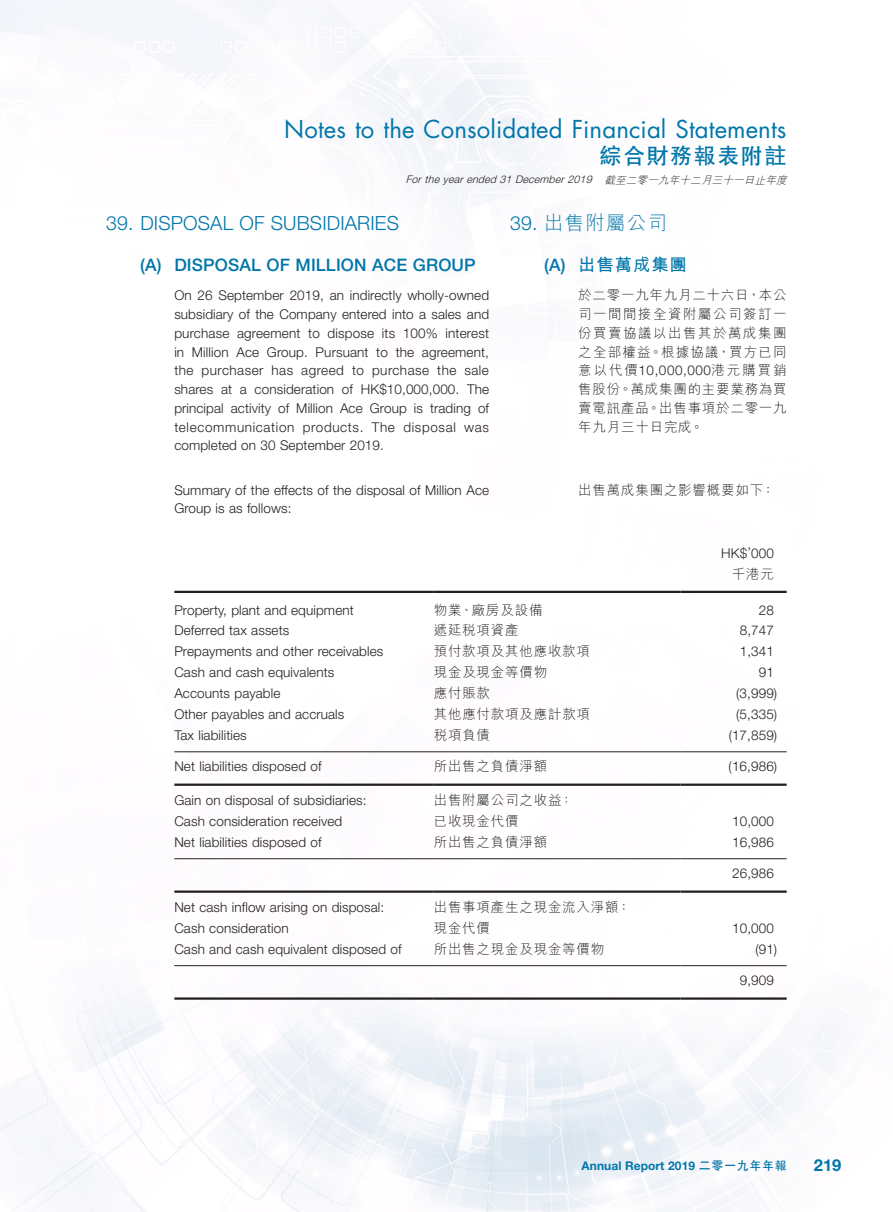
<style>
.page{position:relative;width:893px;height:1212px;background:#fff}
.page>*{position:absolute;margin:0;border:0;box-sizing:border-box;transform-origin:0 0}
.t1{font:24px "Futura Std";letter-spacing:.005em;color:#0076a9}
.t2{font:700 22.5px "C Hei 2 HK";letter-spacing:.045em;color:#0076a9}
.t3{font:300 19.5px "Helvetica Neue LT Std";letter-spacing:.01em;color:#0076a9}
.t4{font:300 19.5px "M Hei HK";letter-spacing:.06em;color:#0076a9}
.t5{font:500 17.25px "Helvetica Neue LT Std";letter-spacing:.01em;color:#0076a9}
.t6{font:700 17.25px "M Hei HK";letter-spacing:.06em;color:#0076a9}
.t7{font:700 16.5px "Helvetica Neue LT Std";color:#0076a9}
.t8{font:300 13.5px/18.8px "Helvetica Neue LT Std";letter-spacing:.01em;color:#231f20;text-align:justify}
.t9{font:300 13.5px/18.8px "M Hei HK";letter-spacing:.06em;color:#231f20;text-align:justify}
.t10{font:700 12px "Helvetica Neue LT Std";letter-spacing:.005em;color:#0076a9}
.t11{font:italic 300 10.5px "Helvetica Neue LT Std";color:#231f20}
.s1{font-family:"M Hei HK"}
.s2{font-family:"Helvetica Neue LT Std"}
.s3{font-family:"Helvetica Neue LT Std";font-weight:500}
.s4{font-family:"C Hei 2 HK"}
</style>
<div class="page">
<img style="left:0;top:0;width:836px;height:1212px">
<hr style="left:174px;top:591px;width:260px;height:2px;background:#231f20">
<hr style="left:434px;top:591px;width:246px;height:2px;background:#231f20">
<hr style="left:680px;top:591px;width:107px;height:2px;background:#231f20">
<hr style="left:174px;top:751px;width:260px;height:1px;background:#231f20">
<hr style="left:434px;top:751px;width:246px;height:1px;background:#231f20">
<hr style="left:680px;top:751px;width:107px;height:1px;background:#231f20">
<hr style="left:174px;top:783px;width:260px;height:3px;background:#231f20">
<hr style="left:434px;top:783px;width:246px;height:3px;background:#231f20">
<hr style="left:680px;top:783px;width:107px;height:3px;background:#231f20">
<hr style="left:174px;top:858px;width:260px;height:1px;background:#231f20">
<hr style="left:434px;top:858px;width:246px;height:1px;background:#231f20">
<hr style="left:680px;top:858px;width:107px;height:1px;background:#231f20">
<hr style="left:174px;top:890px;width:260px;height:3px;background:#231f20">
<hr style="left:434px;top:890px;width:246px;height:3px;background:#231f20">
<hr style="left:680px;top:890px;width:107px;height:3px;background:#231f20">
<hr style="left:174px;top:965px;width:260px;height:1px;background:#231f20">
<hr style="left:434px;top:965px;width:246px;height:1px;background:#231f20">
<hr style="left:680px;top:965px;width:107px;height:1px;background:#231f20">
<hr style="left:174px;top:997px;width:260px;height:3px;background:#231f20">
<hr style="left:434px;top:997px;width:246px;height:3px;background:#231f20">
<hr style="left:680px;top:997px;width:107px;height:3px;background:#231f20">
<h1 class="t1" style="left:284px;top:114px;width:504px">Notes to the Consolidated Financial Statements</h1>
<h2 class="t2" style="left:599px;top:144px;width:189px">綜合財務報表附註</h2>
<p class="t11" style="left:406px;top:173px;width:385px">Fortheyearended 31 December2019 <span class="s1">截至二零一九年十二月三十一日止年度</span></p>
<h3 class="t3" style="left:106px;top:211px;width:294px">39. DISPOSAL OF SUBSIDIARIES</h3>
<p class="t5" style="left:140px;top:254px;width:337px">(A) DISPOSAL OF MILLION ACE GROUP</p>
<p class="t8" style="left:174px;top:286px;width:316px">On 26 September 2019, an indirectly wholly-owned subsidiary of the Company entered into a sales and purchase agreement to dispose its 100% interest in Million Ace Group. Pursuant to the agreement, the purchaser has agreed to purchase the sale shares at a consideration of HK$10,000,000. The principal activity of Million Ace Group is trading of telecommunication products. The disposal was completed on 30 September 2019.</p>
<p class="t8" style="left:174px;top:480px;width:316px">Summary of the effects of the disposal of Million Ace<br>Group is as follows:</p>
<h3 class="t4" style="left:510px;top:213px;width:158px"><span class="s2">39.</span> 出售附屬公司</h3>
<p class="t6" style="left:544px;top:252px;width:144px"><span class="s3">(A)</span> 出售萬成集團</p>
<p class="t9" style="left:578px;top:286px;width:210px">於二零一九年九月二十六日，本公司一間間接全資附屬公司簽訂一份買賣協議以出售其於萬成集團之全部權益。根據協議，買方已同</p>
<p class="t8" style="left:578px;top:361px;width:210px"><span class="s1">意以代價</span>10,000,000<span class="s1">港元購買銷</span></p>
<p class="t9" style="left:578px;top:380px;width:210px">售股份。萬成集團的主要業務為買賣電訊產品。出售事項於二零一九年九月三十日完成。</p>
<p class="t9" style="left:578px;top:480px;width:198px">出售萬成集團之影響概要如下：</p>
<p class="t8" style="left:721px;top:543px;width:54px">HK$’000</p>
<p class="t9" style="left:732px;top:564px;width:44px">千港元</p>
<p class="t8" style="left:174px;top:600px;width:181px">Property, plant and equipment</p>
<p class="t9" style="left:434px;top:600px;width:110px">物業、廠房及設備</p>
<p class="t8" style="left:759px;top:600px;width:17px">28</p>
<p class="t8" style="left:174px;top:621px;width:116px">Deferred tax assets</p>
<p class="t9" style="left:434px;top:621px;width:86px">遞延稅項資產</p>
<p class="t8" style="left:740px;top:621px;width:36px">8,747</p>
<p class="t8" style="left:174px;top:642px;width:210px">Prepayments and other receivables</p>
<p class="t9" style="left:434px;top:642px;width:158px">預付款項及其他應收款項</p>
<p class="t8" style="left:740px;top:642px;width:36px">1,341</p>
<p class="t8" style="left:174px;top:663px;width:162px">Cash and cash equivalents</p>
<p class="t9" style="left:434px;top:663px;width:115px">現金及現金等價物</p>
<p class="t8" style="left:759px;top:663px;width:17px">91</p>
<p class="t8" style="left:174px;top:683px;width:108px">Accounts payable</p>
<p class="t9" style="left:434px;top:683px;width:58px">應付賬款</p>
<p class="t8" style="left:736px;top:683px;width:42px">(3,999)</p>
<p class="t8" style="left:174px;top:704px;width:171px">Other payables and accruals</p>
<p class="t9" style="left:434px;top:704px;width:158px">其他應付款項及應計款項</p>
<p class="t8" style="left:736px;top:704px;width:42px">(5,335)</p>
<p class="t8" style="left:174px;top:725px;width:74px">Tax liabilities</p>
<p class="t9" style="left:434px;top:725px;width:58px">稅項負債</p>
<p class="t8" style="left:729px;top:725px;width:50px">(17,859)</p>
<p class="t8" style="left:174px;top:757px;width:149px">Net liabilities disposed of</p>
<p class="t9" style="left:434px;top:757px;width:115px">所出售之負債淨額</p>
<p class="t8" style="left:729px;top:757px;width:50px">(16,986)</p>
<p class="t8" style="left:174px;top:790px;width:194px">Gain on disposal of subsidiaries:</p>
<p class="t9" style="left:434px;top:790px;width:141px">出售附屬公司之收益：</p>
<p class="t8" style="left:174px;top:811px;width:169px">Cash consideration received</p>
<p class="t9" style="left:434px;top:811px;width:86px">已收現金代價</p>
<p class="t8" style="left:732px;top:811px;width:43px">10,000</p>
<p class="t8" style="left:174px;top:832px;width:149px">Net liabilities disposed of</p>
<p class="t9" style="left:434px;top:832px;width:115px">所出售之負債淨額</p>
<p class="t8" style="left:732px;top:832px;width:43px">16,986</p>
<p class="t8" style="left:732px;top:864px;width:43px">26,986</p>
<p class="t8" style="left:174px;top:897px;width:211px">Net cash inflow arising on disposal:</p>
<p class="t9" style="left:434px;top:897px;width:198px">出售事項產生之現金流入淨額：</p>
<p class="t8" style="left:174px;top:918px;width:116px">Cash consideration</p>
<p class="t9" style="left:434px;top:918px;width:58px">現金代價</p>
<p class="t8" style="left:732px;top:918px;width:43px">10,000</p>
<p class="t8" style="left:174px;top:939px;width:229px">Cash and cash equivalent disposed of</p>
<p class="t9" style="left:434px;top:939px;width:172px">所出售之現金及現金等價物</p>
<p class="t8" style="left:755px;top:939px;width:23px">(91)</p>
<p class="t8" style="left:740px;top:971px;width:36px">9,909</p>
<p class="t10" style="left:581px;top:1158px;width:207px">Annual Report 2019 <span class="s4">二零一九年年報</span></p>
<p class="t7" style="left:814px;top:1155px;width:29px">219</p>
</div>
